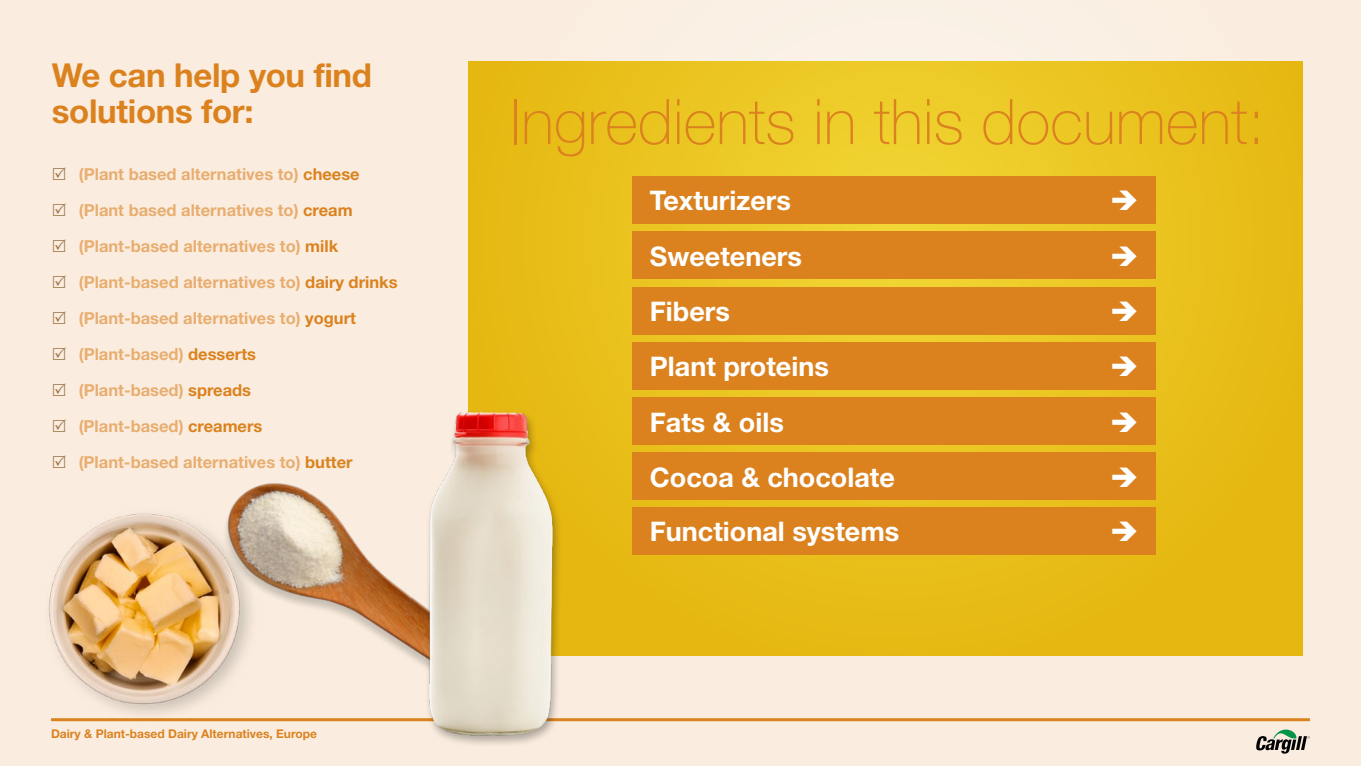
<style>
.page{position:relative;width:1361px;height:766px;background:#fff}
.page>*{position:absolute;margin:0;border:0;box-sizing:border-box;transform-origin:0 0}
.t1{font:100 63px "Helvetica Neue LT Std";color:#db821f}
.t2{font:700 33px/36px "Helvetica Neue LT Std";letter-spacing:-.01em;color:#db821f}
.t3{font:700 27px "Helvetica Neue LT Std";color:#fff}
.t4{font:700 16.5px/36px "Helvetica Neue LT Std";color:#e8ad6f}
.t5{font:700 12px "Helvetica Neue LT Std";color:#db821f}
.s1{color:#db821f}
</style>
<div class="page">
<div style="left:0;top:0;width:1361px;height:765px;background:#faeddf"></div>
<hr style="left:51px;top:718px;width:1259px;height:3px;background:#db821f">
<svg style="left:1256px;top:729px;width:54px;height:24px"></svg>
<svg style="left:468px;top:61px;width:835px;height:595px;background:#e8be1a"></svg>
<div style="left:633px;top:176px;width:523px;height:48px;background:#db821f"></div>
<div style="left:633px;top:231px;width:523px;height:48px;background:#db821f"></div>
<div style="left:633px;top:286px;width:523px;height:48px;background:#db821f"></div>
<div style="left:633px;top:342px;width:523px;height:48px;background:#db821f"></div>
<div style="left:633px;top:397px;width:523px;height:48px;background:#db821f"></div>
<div style="left:633px;top:506px;width:523px;height:48px;background:#db821f"></div>
<div style="left:633px;top:452px;width:523px;height:48px;background:#db821f"></div>
<img style="left:232px;top:483px;width:141px;height:239px">
<img style="left:373px;top:381px;width:238px;height:363px">
<img style="left:48px;top:506px;width:234px;height:216px">
<h2 class="t2" style="left:52px;top:56px;width:322px">We can help you find solutions for:</h2>
<p class="t4" style="left:79px;top:156px;width:320px">(Plant based alternatives to) <span class="s1">cheese </span>(Plant based alternatives to) <span class="s1">cream </span>(Plant-based alternatives to) <span class="s1">milk </span>(Plant-based alternatives to) <span class="s1">dairy drinks </span>(Plant-based alternatives to) <span class="s1">yogurt </span>(Plant-based) <span class="s1">desserts<br></span>(Plant-based) <span class="s1">spreads<br></span>(Plant-based) <span class="s1">creamers<br></span>(Plant-based alternatives to) <span class="s1">butter</span></p>
<p class="t5" style="left:51px;top:726px;width:267px">Dairy &amp; Plant-based Dairy Alternatives, Europe</p>
<h1 class="t1" style="left:510px;top:86px;width:756px">Ingredients in this document:</h1>
<h3 class="t3" style="left:650px;top:184px;width:142px">Texturizers</h3>
<h3 class="t3" style="left:650px;top:239px;width:154px">Sweeteners</h3>
<h3 class="t3" style="left:650px;top:294px;width:81px">Fibers</h3>
<h3 class="t3" style="left:650px;top:350px;width:180px">Plant proteins</h3>
<h3 class="t3" style="left:650px;top:405px;width:135px">Fats &amp; oils</h3>
<h3 class="t3" style="left:650px;top:460px;width:246px">Cocoa &amp; chocolate</h3>
<h3 class="t3" style="left:650px;top:514px;width:251px">Functional systems</h3>
</div>
